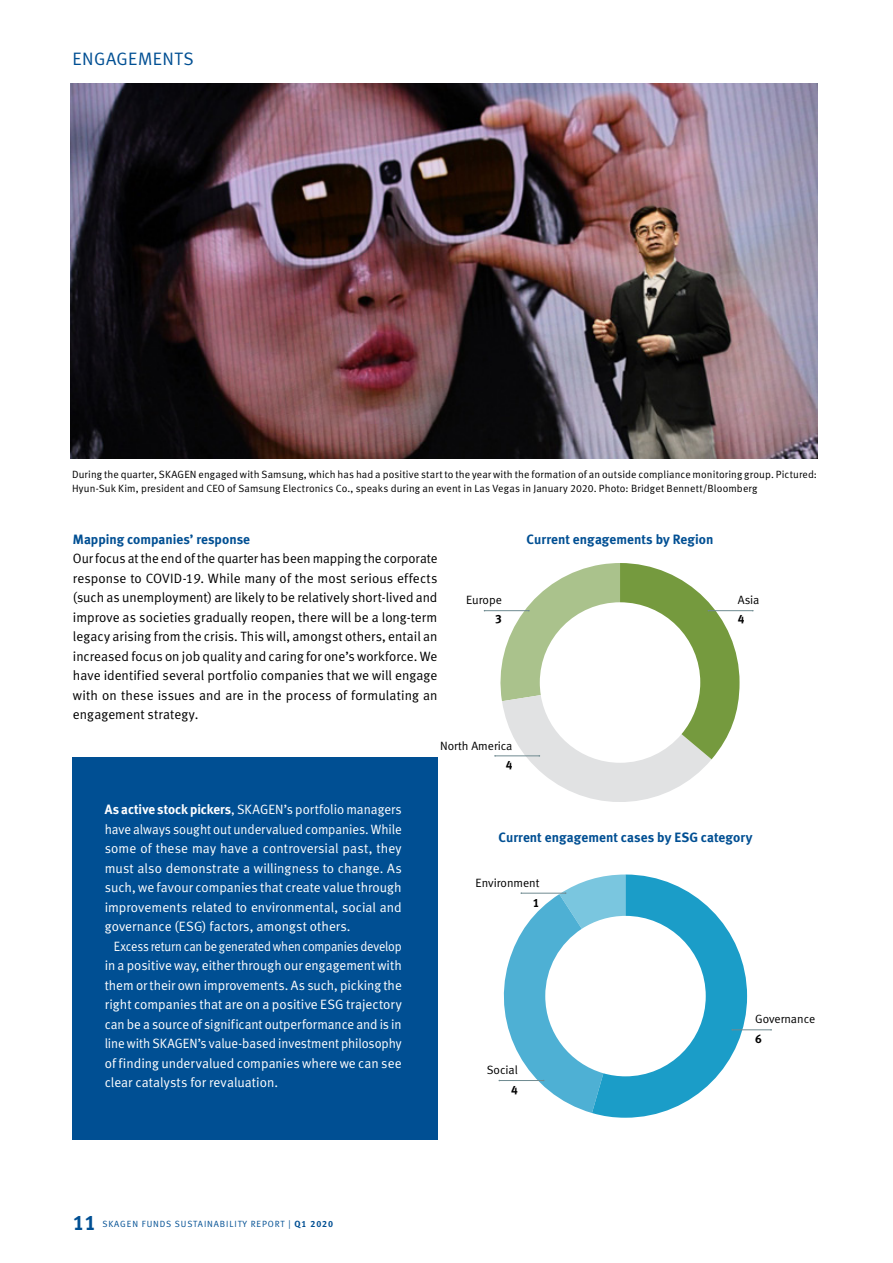
<style>
.page{position:relative;width:893px;height:1263px;background:#fff}
.page>*{position:absolute;margin:0;border:0;box-sizing:border-box;transform-origin:0 0}
.t1{font:21px "Meta Bold LF";color:#004f93}
.t2{font:18px "Meta Normal LF";letter-spacing:.025em;color:#004f93}
.t3{font:13.5px/19.5px "Meta Normal LF";letter-spacing:.005em;color:#000;text-align:justify}
.t4{font:13.5px/19.5px "Meta Normal LF";letter-spacing:.005em;color:#fff;text-align:justify;scale:.92 1}
.t5{font:13.5px/19.5px "Meta Normal LF";letter-spacing:.005em;color:#fff;text-align:justify}
.t6{font:700 13.5px "Meta";color:#004f93}
.t7{font:12px "Meta Normal LF";color:#000}
.t8{font:12px "Meta Bold LF";color:#000}
.t9{font:10.5px/13.5px "Meta Normal LF";letter-spacing:.01em;color:#000}
.t10{font:9px "Meta Normal LF";letter-spacing:.1em;color:#004f93}
.s1{font-family:"Meta";font-weight:700}
.s2{font-style:inherit}
.s3{font-family:"Meta Bold LF"}
</style>
<div class="page">
<img style="left:70px;top:84px;width:747px;height:374px">
<div style="left:72px;top:758px;width:365px;height:382px;background:#004f93"></div>
<hr style="left:732px;top:1029px;width:39px;height:1px;background:#6f8a90">
<svg style="left:498px;top:874px;width:249px;height:244px"></svg>
<hr style="left:484px;top:610px;width:45px;height:1px;background:#6f8a90">
<hr style="left:708px;top:610px;width:45px;height:1px;background:#6f8a90">
<svg style="left:492px;top:563px;width:247px;height:239px"></svg>
<h2 class="t2" style="left:73px;top:48px;width:123px">ENGAGEMENTS</h2>
<p class="t9" style="left:72px;top:468px;width:746px">During the quarter, SKAGEN engaged with Samsung, which has had a positive start to the year with the formation of an outside compliance monitoring group. Pictured:<br>Hyun-Suk Kim, president and CEO of Samsung Electronics Co., speaks during an event in Las Vegas in January 2020. Photo: Bridget Bennett/Bloomberg</p>
<p class="t6" style="left:73px;top:531px;width:179px">Mapping companies’ response</p>
<p class="t3" style="left:73px;top:549px;width:366px">Our focus at the end of the quarter has been mapping the corporate response to COVID-19. While many of the most serious effects (such as unemployment) are likely to be relatively short-lived and improve as societies gradually reopen, there will be a long-term legacy arising from the crisis. This will, amongst others, entail an increased focus on job quality and caring for one’s workforce. We have identified several portfolio companies that we will engage with on these issues and are in the process of formulating an engagement strategy.</p>
<p class="t7" style="left:466px;top:593px;width:37px">Europe</p>
<p class="t8" style="left:495px;top:612px;width:8px">3</p>
<p class="t7" style="left:440px;top:738px;width:74px">North America</p>
<p class="t8" style="left:506px;top:757px;width:8px">4</p>
<p class="t6" style="left:527px;top:531px;width:188px">Current engagements by Region</p>
<p class="t7" style="left:738px;top:593px;width:23px">Asia</p>
<p class="t8" style="left:738px;top:612px;width:8px">4</p>
<p class="t5" style="left:105px;top:800px;width:299px"><span class="s1">As active stock pickers</span>, SKAGEN’s portfolio managers have always sought out undervalued companies. While some of these may have a controversial past, they must also demonstrate a willingness to change. As such, we favour companies that create value through improvements related to environmental, social and governance (ESG) factors, amongst others.</p>
<p class="t4" style="left:105px;top:936px;width:324px;text-indent:9px">Excess return can be generated when companies develop in a positive way, either through our engagement with them or their own improvements. As such, picking the right companies that are on a positive ESG trajectory can be a source of significant outperformance and is in line with SKAGEN’s value-based investment philosophy of finding undervalued companies where we can see clear catalysts for revaluation.</p>
<h1 class="t1" style="left:73px;top:1210px;width:25px">11</h1>
<p class="t10" style="left:102px;top:1219px;width:232px">SKAGEN F<span class="s2">UNDS</span> SUSTAINABILITY <span class="s2">REPORT</span> | <span class="s3">Q1 2020</span></p>
<p class="t6" style="left:498px;top:829px;width:255px">Current engagement cases by ESG category</p>
<p class="t7" style="left:476px;top:876px;width:65px">Environment</p>
<p class="t8" style="left:533px;top:895px;width:8px">1</p>
<p class="t7" style="left:487px;top:1063px;width:33px">Social</p>
<p class="t8" style="left:511px;top:1082px;width:8px">4</p>
<p class="t7" style="left:755px;top:1012px;width:61px">Governance</p>
<p class="t8" style="left:755px;top:1031px;width:8px">6</p>
</div>
